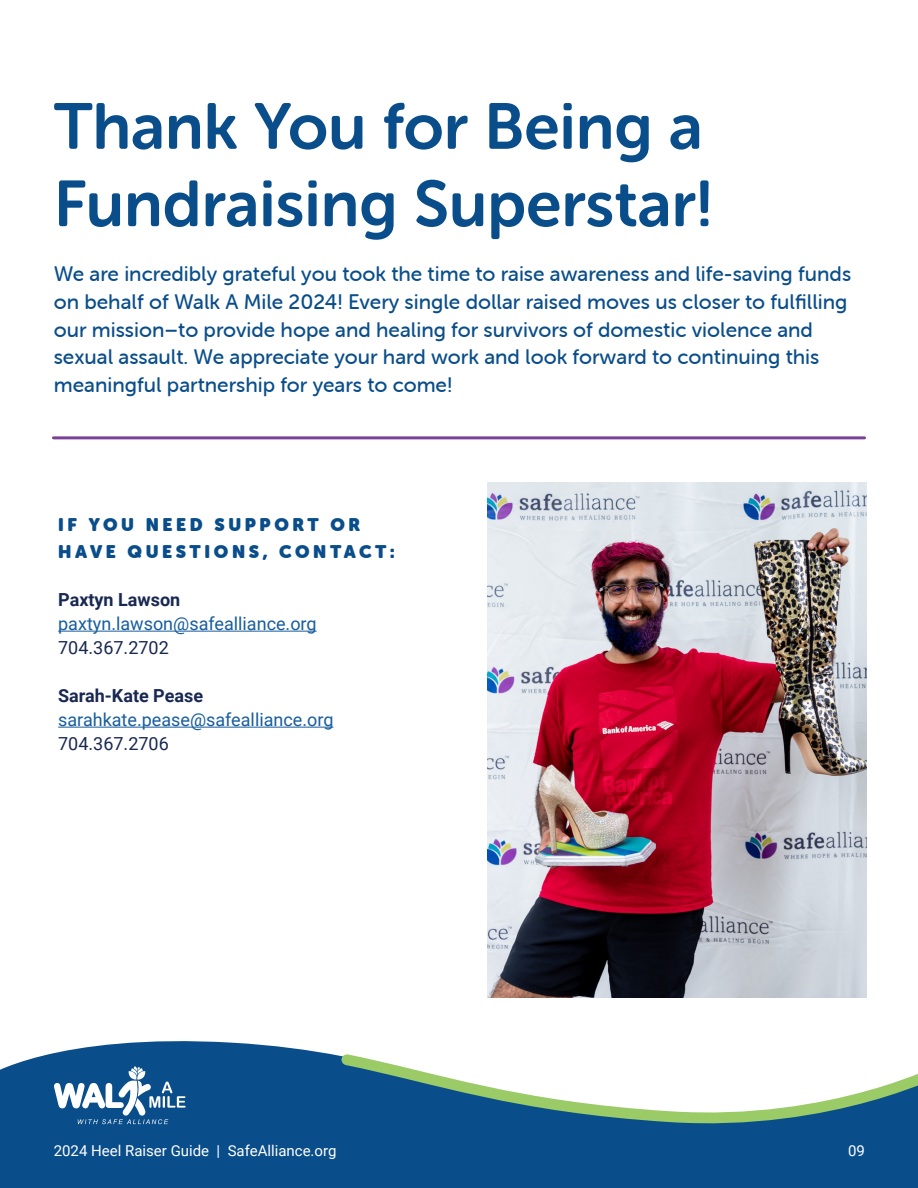
<style>
.page{position:relative;width:918px;height:1188px;background:#fff}
.page>*{position:absolute;margin:0;border:0;box-sizing:border-box;transform-origin:0 0}
.t1{font:64.5px/77.4px "Museo Sans Rounded 700";color:#094d8a}
.t2{font:21px/27.6px "Museo Sans Rounded 500";color:#094d8a}
.t3{font:18px "Roboto";color:#175d9e}
.t4{font:18px/27px "Museo Sans Rounded";letter-spacing:.2em;color:#094d8a}
.t5{font:700 18px "Roboto";color:#182852}
.t6{font:18px "Roboto";color:#182852}
.t7{font:15px "Roboto";color:#fff}
</style>
<div class="page">
<img style="left:487px;top:483px;width:379px;height:515px">
<svg style="left:0;top:1041px;width:918px;height:147px;background:#1a5992"></svg>
<svg style="left:334px;top:1047px;width:584px;height:80px"></svg>
<svg style="left:54px;top:1066px;width:132px;height:58px"></svg>
<hr style="left:58px;top:631px;width:259px;height:1px;background:#175d9e">
<hr style="left:58px;top:727px;width:275px;height:1px;background:#175d9e">
<hr style="left:53px;top:436px;width:812px;height:3px;background:#7c4099">
<p class="t1" style="left:54px;top:88px;width:661px">Thank You for Being a<br>Fundraising Superstar!</p>
<p class="t2" style="left:54px;top:260px;width:799px">We are incredibly grateful you took the time to raise awareness and life-saving funds on behalf of Walk A Mile 2024! Every single dollar raised moves us closer to fulfilling our mission–to provide hope and healing for survivors of domestic violence and sexual assault. We appreciate your hard work and look forward to continuing this meaningful partnership for years to come!</p>
<p class="t4" style="left:58px;top:511px;width:338px">IF YOU NEED SUPPORT OR<br>HAVE QUESTIONS, CONTACT:</p>
<p class="t5" style="left:58px;top:587px;width:124px">Paxtyn Lawson</p>
<p class="t3" style="left:58px;top:611px;width:260px">paxtyn.lawson@safealliance.org</p>
<p class="t6" style="left:58px;top:635px;width:112px">704.367.2702</p>
<p class="t5" style="left:58px;top:683px;width:146px">Sarah-Kate Pease</p>
<p class="t3" style="left:58px;top:707px;width:277px">sarahkate.pease@safealliance.org</p>
<p class="t6" style="left:58px;top:731px;width:112px">704.367.2706</p>
<p class="t7" style="left:54px;top:1140px;width:284px">2024 Heel Raiser Guide | SafeAlliance.org</p>
<p class="t7" style="left:848px;top:1140px;width:18px">09</p>
</div>
